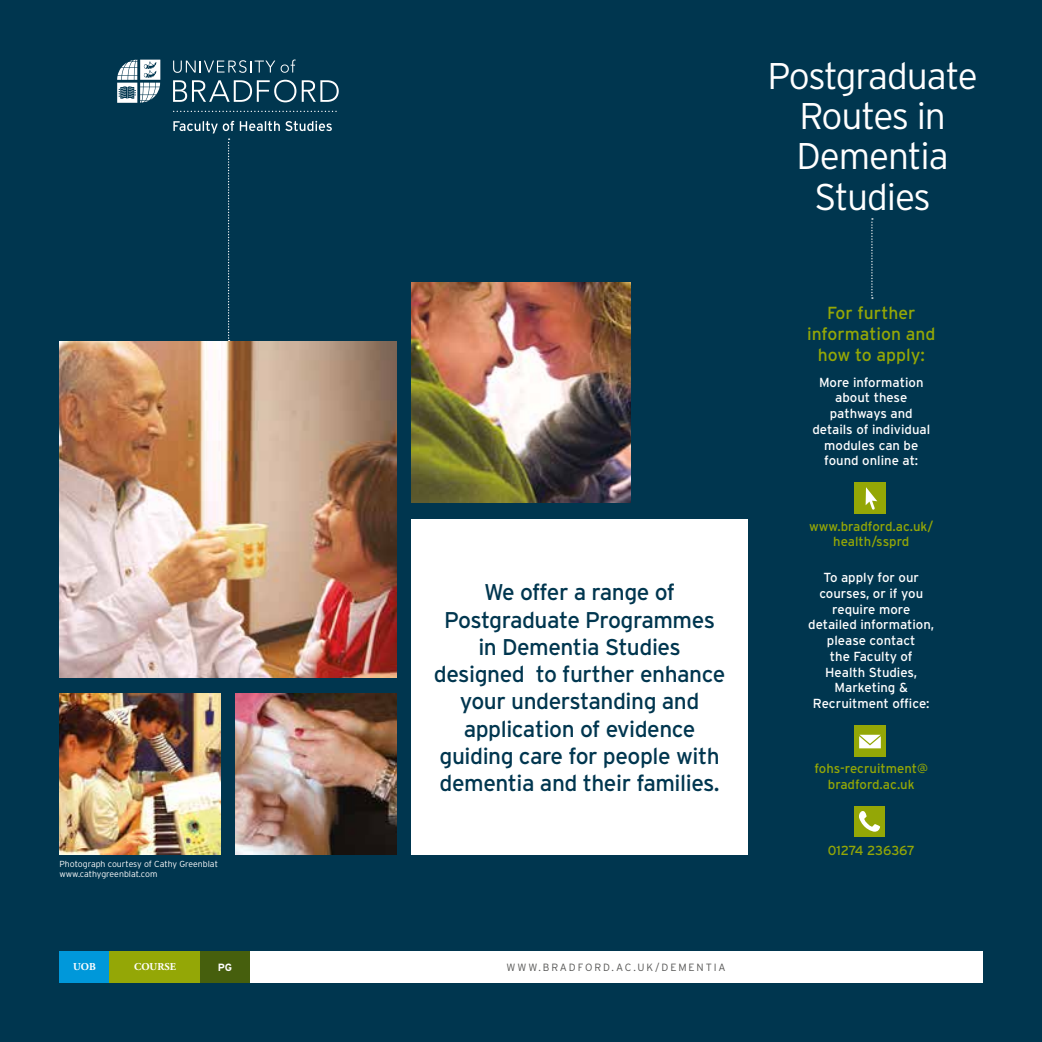
<style>
.page{position:relative;width:1042px;height:1042px;background:#00364f}
.page>*{position:absolute;margin:0;border:0;box-sizing:border-box;transform-origin:0 0}
.t1{font:300 37.1px/40.1px "Interstate";letter-spacing:-.03em;color:#fff;text-align:center}
.t2{font:22.75px/27.3px "Interstate";letter-spacing:-.02em;color:#00364f;text-align:center}
.t3{font:17.5px/21px "Interstate";color:#94a706;text-align:center}
.t4{font:13.12px/15.8px "Interstate";color:#fff;text-align:center}
.t5{font:13.12px/15.8px "Interstate";color:#94a706;text-align:center}
.t6{font:300 10.5px "Interstate";letter-spacing:.18em;color:#575756}
.t7{font:700 10.5px "Adobe Garamond Pro";color:#fff}
.t8{font:700 10.5px "Interstate";color:#fff}
.t9{font:300 8.75px/10.5px "Interstate";color:#fff}
</style>
<div class="page">
<div style="left:250px;top:951px;width:732px;height:31px;background:#fff"></div>
<div style="left:109px;top:951px;width:92px;height:31px;background:#94a706"></div>
<div style="left:200px;top:951px;width:50px;height:31px;background:#465f0d"></div>
<div style="left:60px;top:951px;width:49px;height:31px;background:#0098da"></div>
<svg style="left:871px;top:218px;width:2px;height:81px"></svg>
<div style="left:855px;top:482px;width:31px;height:31px;background:#94a706"></div>
<svg style="left:865px;top:487px;width:12px;height:23px"></svg>
<div style="left:854px;top:806px;width:31px;height:30px;background:#94a706"></div>
<svg style="left:859px;top:811px;width:21px;height:21px"></svg>
<div style="left:854px;top:725px;width:31px;height:32px;background:#94a706"></div>
<svg style="left:859px;top:735px;width:22px;height:13px"></svg>
<svg style="left:117px;top:60px;width:43px;height:43px"></svg>
<svg style="left:173px;top:60px;width:102px;height:13px"></svg>
<svg style="left:281px;top:60px;width:15px;height:13px"></svg>
<svg style="left:173px;top:80px;width:123px;height:22px"></svg>
<svg style="left:302px;top:80px;width:37px;height:22px"></svg>
<svg style="left:173px;top:121px;width:61px;height:220px"></svg>
<svg style="left:240px;top:121px;width:92px;height:10px"></svg>
<svg style="left:173px;top:111px;width:164px;height:1px"></svg>
<div style="left:411px;top:519px;width:337px;height:335px;background:#fff"></div>
<img style="left:60px;top:341px;width:336px;height:336px">
<img style="left:60px;top:693px;width:160px;height:161px">
<img style="left:411px;top:282px;width:220px;height:220px">
<img style="left:235px;top:693px;width:161px;height:161px">
<p class="t9" style="left:60px;top:858px;width:160px">Photograph courtesy of Cathy Greenblat www.cathygreenblat.com</p>
<h2 class="t2" style="left:434px;top:578px;width:293px">We offer a range of<br>Postgraduate Programmes in Dementia Studies designed to further enhance your understanding and application of evidence guiding care for people with dementia and their families.</h2>
<p class="t7" style="left:73px;top:961px;width:24px">UOB</p>
<p class="t7" style="left:134px;top:961px;width:43px">COURSE</p>
<p class="t8" style="left:218px;top:961px;width:16px">PG</p>
<p class="t6" style="left:506px;top:961px;width:221px">WWW.BRADFORD.AC.UK/DEMENTIA</p>
<h1 class="t1" style="left:767px;top:56px;width:212px">Postgraduate<br>Routes in<br>Dementia<br>Studies</h1>
<h3 class="t3" style="left:807px;top:302px;width:130px">For further information and how to apply:</h3>
<p class="t4" style="left:812px;top:374px;width:119px">More information about these pathways and details of individual modules can be found online at:</p>
<p class="t5" style="left:809px;top:518px;width:126px">www.bradford.ac.uk/ health/ssprd</p>
<p class="t4" style="left:808px;top:569px;width:127px">To apply for our courses, or if you require more detailed information, please contact<br>the Faculty of<br>Health Studies,<br>Marketing &amp;<br>Recruitment office:</p>
<p class="t5" style="left:814px;top:761px;width:115px">fohs-recruitment@ bradford.ac.uk</p>
<p class="t5" style="left:827px;top:842px;width:89px">01274 236367</p>
</div>
